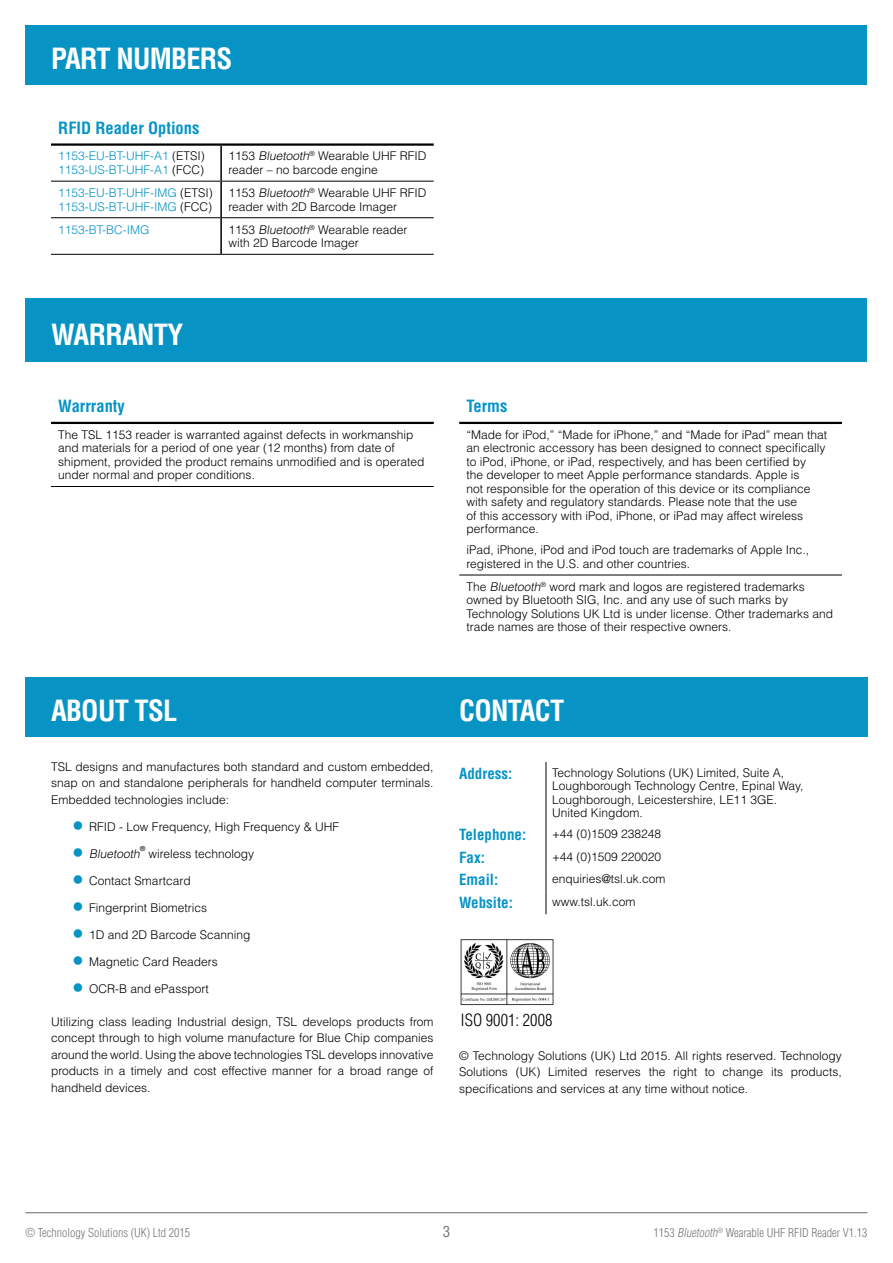
<style>
.page{position:relative;width:893px;height:1263px;background:#fff}
.page>*{position:absolute;margin:0;border:0;box-sizing:border-box;transform-origin:0 0}
.t1{font:700 condensed 28.5px "Helvetica LT Std";letter-spacing:-.025em;color:#fff}
.t2{font:700 condensed 16.5px "Helvetica LT Std";color:#0794c5}
.t3{font:300 condensed 16.5px "Helvetica LT Std";letter-spacing:.005em;color:#000}
.t4{font:700 condensed 15px "Helvetica LT Std";color:#0794c5}
.t5{font:condensed 15px "Helvetica LT Std";color:#77787b}
.t6{font:300 12px/13.5px "Helvetica LT Std";color:#000}
.t7{font:300 12px/13.5px "Helvetica LT Std";color:#0794c5}
.t8{font:300 condensed 12px "Helvetica LT Std";color:#77787b}
.t9{font:italic 300 12px "Helvetica LT Std";color:#000}
.t10{font:7.05px "Helvetica LT Std";color:#000}
.s1{color:#000}
.s2{font-style:italic}
.s3{font-family:"Georgia";font-weight:400;font-size:19.5px;color:#0794c5}
.s4{font-family:"Georgia";font-weight:400;font-style:normal;font-size:19.5px;color:#0794c5}
</style>
<div class="page">
<hr style="left:26px;top:1212px;width:841px;height:1px;background:#77787b">
<img style="left:460px;top:939px;width:94px;height:67px">
<hr style="left:546px;top:762px;width:1px;height:61px;background:#000">
<svg style="left:546px;top:823px;width:1px;height:91px"></svg>
<div style="left:26px;top:677px;width:471px;height:59px;background:#0794c5"></div>
<div style="left:459px;top:677px;width:408px;height:59px;background:#0794c5"></div>
<div style="left:26px;top:26px;width:841px;height:59px;background:#0794c5"></div>
<hr style="left:51px;top:143px;width:170px;height:3px;background:#000">
<hr style="left:221px;top:143px;width:213px;height:3px;background:#000">
<hr style="left:51px;top:254px;width:170px;height:1px;background:#000">
<hr style="left:221px;top:254px;width:213px;height:1px;background:#000">
<hr style="left:220px;top:146px;width:2px;height:35px;background:#000">
<hr style="left:220px;top:182px;width:2px;height:35px;background:#000">
<hr style="left:220px;top:218px;width:2px;height:36px;background:#000">
<hr style="left:51px;top:181px;width:170px;height:1px;background:#000">
<hr style="left:221px;top:181px;width:213px;height:1px;background:#000">
<hr style="left:51px;top:217px;width:170px;height:1px;background:#000">
<hr style="left:221px;top:217px;width:213px;height:1px;background:#000">
<hr style="left:51px;top:486px;width:383px;height:1px;background:#000">
<hr style="left:51px;top:422px;width:383px;height:2px;background:#000">
<div style="left:26px;top:298px;width:841px;height:63px;background:#0794c5"></div>
<hr style="left:459px;top:575px;width:383px;height:1px;background:#000">
<hr style="left:459px;top:422px;width:383px;height:2px;background:#000">
<h1 class="t1" style="left:51px;top:41px;width:183px">PART NUMBERS</h1>
<h2 class="t2" style="left:58px;top:117px;width:143px">RFID Reader Options</h2>
<p class="t7" style="left:58px;top:149px;width:148px">1153-EU-BT-UHF-A1 <span class="s1">(ETSI)<br></span>1153-US-BT-UHF-A1 <span class="s1">(FCC)</span></p>
<p class="t6" style="left:228px;top:149px;width:200px">1153 <span class="s2">Bluetooth</span><sup>®</sup> Wearable UHF RFID reader – no barcode engine</p>
<p class="t7" style="left:58px;top:186px;width:156px">1153-EU-BT-UHF-IMG <span class="s1">(ETSI)<br></span>1153-US-BT-UHF-IMG <span class="s1">(FCC)</span></p>
<p class="t6" style="left:228px;top:186px;width:200px">1153 <span class="s2">Bluetooth</span><sup>®</sup> Wearable UHF RFID reader with 2D Barcode Imager</p>
<p class="t7" style="left:58px;top:222px;width:93px">1153-BT-BC-IMG</p>
<p class="t6" style="left:228px;top:222px;width:181px">1153 <span class="s2">Bluetooth</span><sup>®</sup> Wearable reader with 2D Barcode Imager</p>
<h1 class="t1" style="left:51px;top:316px;width:134px">WARRANTY</h1>
<h2 class="t2" style="left:58px;top:395px;width:68px">Warrranty</h2>
<p class="t6" style="left:58px;top:428px;width:368px">The TSL 1153 reader is warranted against defects in workmanship and materials for a period of one year (12 months) from date of shipment, provided the product remains unmodified and is operated under normal and proper conditions.</p>
<h2 class="t2" style="left:466px;top:395px;width:42px">Terms</h2>
<p class="t6" style="left:466px;top:428px;width:362px">“Made for iPod,” “Made for iPhone,” and “Made for iPad” mean that an electronic accessory has been designed to connect specifically to iPod, iPhone, or iPad, respectively, and has been certified by<br>the developer to meet Apple performance standards. Apple is<br>not responsible for the operation of this device or its compliance with safety and regulatory standards. Please note that the use<br>of this accessory with iPod, iPhone, or iPad may affect wireless performance.</p>
<p class="t6" style="left:466px;top:543px;width:344px">iPad, iPhone, iPod and iPod touch are trademarks of Apple Inc., registered in the U.S. and other countries.</p>
<p class="t6" style="left:466px;top:580px;width:368px">The <span class="s2">Bluetooth</span><sup>®</sup> word mark and logos are registered trademarks owned by Bluetooth SIG, Inc. and any use of such marks by Technology Solutions UK Ltd is under license. Other trademarks and trade names are those of their respective owners.</p>
<h1 class="t1" style="left:51px;top:692px;width:128px">ABOUT TSL</h1>
<h1 class="t1" style="left:459px;top:692px;width:107px">CONTACT</h1>
<p class="t6" style="left:51px;top:758px;width:384px;line-height:16.5px;text-align:justify">TSL designs and manufactures both standard and custom embedded, snap on and standalone peripherals for handheld computer terminals.<br>Embedded technologies include:</p>
<p class="t6" style="left:72px;top:819px;width:268px"><span class="s3">●</span> RFID - Low Frequency, High Frequency &amp; UHF</p>
<p class="t9" style="left:72px;top:846px;width:72px"><span class="s4">●</span> Bluetooth</p>
<p class="t10" style="left:140px;top:844px;width:7px">®</p>
<p class="t6" style="left:148px;top:846px;width:107px">wireless technology</p>
<p class="t6" style="left:72px;top:873px;width:120px"><span class="s3">●</span> Contact Smartcard</p>
<p class="t6" style="left:72px;top:900px;width:137px"><span class="s3">●</span> Fingerprint Biometrics</p>
<p class="t6" style="left:72px;top:927px;width:180px"><span class="s3">●</span> 1D and 2D Barcode Scanning</p>
<p class="t6" style="left:72px;top:954px;width:147px"><span class="s3">●</span> Magnetic Card Readers</p>
<p class="t6" style="left:72px;top:981px;width:138px"><span class="s3">●</span> OCR-B and ePassport</p>
<p class="t6" style="left:51px;top:1013px;width:384px;line-height:16.5px;text-align:justify">Utilizing class leading Industrial design, TSL develops products from concept through to high volume manufacture for Blue Chip companies around the world. Using the above technologies TSL develops innovative products in a timely and cost effective manner for a broad range of handheld devices.</p>
<p class="t4" style="left:459px;top:764px;width:55px">Address:</p>
<p class="t6" style="left:552px;top:765px;width:253px">Technology Solutions (UK) Limited, Suite A, Loughborough Technology Centre, Epinal Way, Loughborough, Leicestershire, LE11 3GE.<br>United Kingdom.</p>
<p class="t4" style="left:459px;top:825px;width:69px">Telephone:</p>
<p class="t6" style="left:552px;top:827px;width:111px">+44 (0)1509 238248</p>
<p class="t4" style="left:459px;top:848px;width:27px">Fax:</p>
<p class="t6" style="left:552px;top:849px;width:111px">+44 (0)1509 220020</p>
<p class="t4" style="left:459px;top:871px;width:41px">Email:</p>
<p class="t6" style="left:552px;top:872px;width:115px">enquiries@tsl.uk.com</p>
<p class="t4" style="left:459px;top:893px;width:55px">Website:</p>
<p class="t6" style="left:552px;top:895px;width:85px">www.tsl.uk.com</p>
<h2 class="t3" style="left:461px;top:1009px;width:93px">ISO 9001: 2008</h2>
<p class="t6" style="left:459px;top:1047px;width:384px;line-height:16.5px;text-align:justify">© Technology Solutions (UK) Ltd 2015. All rights reserved. Technology Solutions (UK) Limited reserves the right to change its products, specifications and services at any time without notice.</p>
<p class="t8" style="left:26px;top:1225px;width:166px">© Technology Solutions (UK) Ltd 2015</p>
<p class="t5" style="left:443px;top:1222px;width:9px">3</p>
<p class="t8" style="left:653px;top:1225px;width:215px">1 1 5 3 <span class="s2">Bluetooth</span><sup>®</sup> Wearable UHF RFID Reader V1.13</p>
</div>
